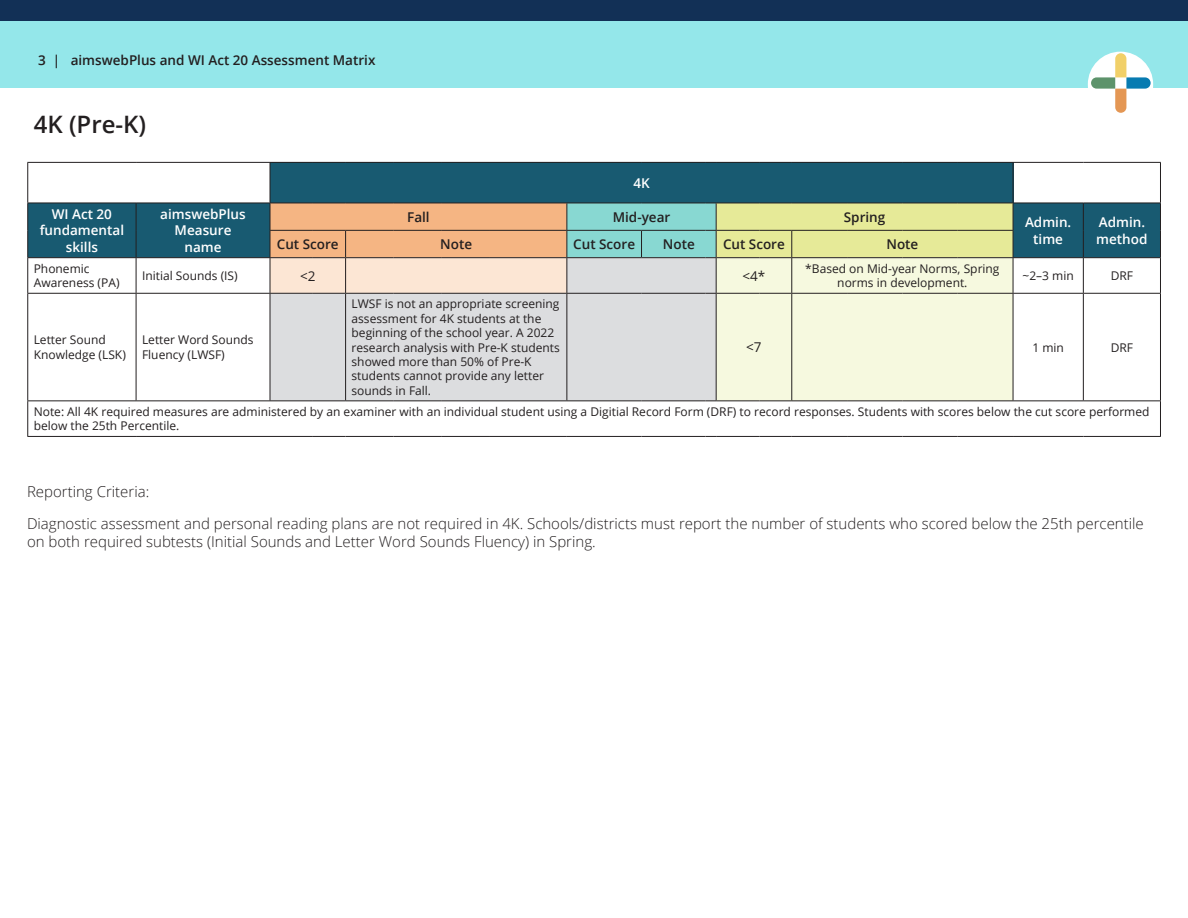
<style>
.page{position:relative;width:1188px;height:918px;background:#fff}
.page>*{position:absolute;margin:0;border:0;box-sizing:border-box;transform-origin:0 0}
.Table_H1{font:600 24px "Open Sans";color:#231f20}
.Intro_content{font:300 15px/18px "Open Sans";color:#231f20}
.Table_H2{font:600 13.5px/16.2px "Open Sans";color:#fff;text-align:center}
.Table_Key_content{font:600 13.5px "Open Sans";color:#231f20}
.Article_title_banner{font:600 13.5px "Open Sans";color:#231f20}
.Table_H2-2{font:13.5px "Open Sans";color:#231f20}
.Table_Key_content-2{font:12px/14.4px "Open Sans";color:#231f20}
.Table_H2-3{font:12px "Open Sans";color:#231f20}
</style>
<div class="page">
<div style="left:270px;top:162px;width:743px;height:41px;background:#185a71"></div>
<div style="left:28px;top:204px;width:1132px;height:53px;background:#185a71"></div>
<hr style="left:27px;top:162px;width:109px;height:1px;background:#231f20">
<hr style="left:27px;top:163px;width:1px;height:40px;background:#231f20">
<hr style="left:136px;top:162px;width:134px;height:1px;background:#231f20">
<hr style="left:1013px;top:162px;width:70px;height:1px;background:#231f20">
<hr style="left:1083px;top:162px;width:78px;height:1px;background:#231f20">
<hr style="left:1160px;top:163px;width:1px;height:40px;background:#231f20">
<hr style="left:27px;top:203px;width:109px;height:1px;background:#231f20">
<hr style="left:136px;top:203px;width:134px;height:1px;background:#231f20">
<hr style="left:1013px;top:203px;width:70px;height:1px;background:#231f20">
<hr style="left:1083px;top:203px;width:78px;height:1px;background:#231f20">
<svg style="left:27px;top:203px;width:1px;height:54px"></svg>
<svg style="left:1083px;top:203px;width:1px;height:54px"></svg>
<svg style="left:1160px;top:203px;width:1px;height:54px"></svg>
<hr style="left:27px;top:257px;width:109px;height:1px;background:#231f20">
<hr style="left:27px;top:258px;width:1px;height:35px;background:#231f20">
<hr style="left:136px;top:257px;width:134px;height:1px;background:#231f20">
<hr style="left:136px;top:258px;width:1px;height:35px;background:#231f20">
<hr style="left:1013px;top:257px;width:70px;height:1px;background:#231f20">
<hr style="left:1083px;top:257px;width:78px;height:1px;background:#231f20">
<hr style="left:1083px;top:258px;width:1px;height:35px;background:#231f20">
<hr style="left:1160px;top:258px;width:1px;height:35px;background:#231f20">
<hr style="left:27px;top:293px;width:109px;height:1px;background:#231f20">
<hr style="left:27px;top:294px;width:1px;height:106px;background:#231f20">
<hr style="left:136px;top:293px;width:134px;height:1px;background:#231f20">
<hr style="left:136px;top:294px;width:1px;height:106px;background:#231f20">
<hr style="left:1013px;top:293px;width:70px;height:1px;background:#231f20">
<hr style="left:1083px;top:293px;width:78px;height:1px;background:#231f20">
<hr style="left:1083px;top:294px;width:1px;height:106px;background:#231f20">
<hr style="left:1160px;top:294px;width:1px;height:106px;background:#231f20">
<hr style="left:27px;top:400px;width:109px;height:1px;background:#231f20">
<hr style="left:27px;top:401px;width:1px;height:35px;background:#231f20">
<hr style="left:136px;top:400px;width:134px;height:1px;background:#231f20">
<hr style="left:1013px;top:400px;width:70px;height:1px;background:#231f20">
<hr style="left:1083px;top:400px;width:78px;height:1px;background:#231f20">
<hr style="left:1160px;top:401px;width:1px;height:35px;background:#231f20">
<hr style="left:27px;top:436px;width:109px;height:1px;background:#231f20">
<hr style="left:136px;top:436px;width:134px;height:1px;background:#231f20">
<hr style="left:270px;top:436px;width:42px;height:1px;background:#231f20">
<hr style="left:312px;top:436px;width:34px;height:1px;background:#231f20">
<hr style="left:346px;top:436px;width:48px;height:1px;background:#231f20">
<hr style="left:394px;top:436px;width:48px;height:1px;background:#231f20">
<hr style="left:442px;top:436px;width:48px;height:1px;background:#231f20">
<hr style="left:490px;top:436px;width:77px;height:1px;background:#231f20">
<hr style="left:567px;top:436px;width:75px;height:1px;background:#231f20">
<hr style="left:642px;top:436px;width:63px;height:1px;background:#231f20">
<hr style="left:716px;top:436px;width:43px;height:1px;background:#231f20">
<hr style="left:759px;top:436px;width:33px;height:1px;background:#231f20">
<hr style="left:792px;top:436px;width:55px;height:1px;background:#231f20">
<hr style="left:847px;top:436px;width:55px;height:1px;background:#231f20">
<hr style="left:902px;top:436px;width:56px;height:1px;background:#231f20">
<hr style="left:958px;top:436px;width:55px;height:1px;background:#231f20">
<hr style="left:1013px;top:436px;width:70px;height:1px;background:#231f20">
<hr style="left:1083px;top:436px;width:78px;height:1px;background:#231f20">
<svg style="left:136px;top:203px;width:1px;height:54px"></svg>
<hr style="left:270px;top:162px;width:42px;height:1px;background:#231f20">
<hr style="left:270px;top:163px;width:1px;height:40px;background:#231f20">
<hr style="left:312px;top:162px;width:34px;height:1px;background:#231f20">
<hr style="left:346px;top:162px;width:48px;height:1px;background:#231f20">
<hr style="left:394px;top:162px;width:48px;height:1px;background:#231f20">
<hr style="left:442px;top:162px;width:48px;height:1px;background:#231f20">
<hr style="left:490px;top:162px;width:77px;height:1px;background:#231f20">
<hr style="left:567px;top:162px;width:75px;height:1px;background:#231f20">
<hr style="left:642px;top:162px;width:63px;height:1px;background:#231f20">
<hr style="left:716px;top:162px;width:43px;height:1px;background:#231f20">
<hr style="left:759px;top:162px;width:33px;height:1px;background:#231f20">
<hr style="left:792px;top:162px;width:55px;height:1px;background:#231f20">
<hr style="left:847px;top:162px;width:55px;height:1px;background:#231f20">
<hr style="left:902px;top:162px;width:56px;height:1px;background:#231f20">
<hr style="left:958px;top:162px;width:55px;height:1px;background:#231f20">
<hr style="left:1013px;top:163px;width:1px;height:40px;background:#231f20">
<svg style="left:270px;top:203px;width:744px;height:198px;background:#e0ddc7"></svg>
<hr style="left:716px;top:230px;width:43px;height:1px;background:#231f20">
<hr style="left:759px;top:230px;width:33px;height:1px;background:#231f20">
<hr style="left:792px;top:230px;width:55px;height:1px;background:#231f20">
<hr style="left:847px;top:230px;width:55px;height:1px;background:#231f20">
<hr style="left:902px;top:230px;width:56px;height:1px;background:#231f20">
<hr style="left:958px;top:230px;width:55px;height:1px;background:#231f20">
<div style="left:0;top:17px;width:1188px;height:71px;background:#94e7ea"></div>
<div style="left:1088px;top:52px;width:65px;height:65px;background:#fff;border-radius:50%"></div>
<svg style="left:1088px;top:52px;width:63px;height:61px"></svg>
<div style="left:0;top:0;width:1188px;height:21px;background:#123056"></div>
<p class="Article_title_banner" style="left:38px;top:51px;width:339px">3 | aimswebPlus and WI Act 20 Assessment Matrix</p>
<p class="Table_H1" style="left:34px;top:108px;width:114px">4K (Pre-K)</p>
<p class="Table_H2" style="left:52px;top:206px;width:62px">WI Act 20</p>
<p class="Table_H2" style="left:40px;top:222px;width:86px">fundamental skills</p>
<p class="Table_H2" style="left:633px;top:175px;width:18px">4K</p>
<p class="Table_H2" style="left:160px;top:206px;width:87px">aimswebPlus<br>Measure name</p>
<p class="Table_Key_content" style="left:407px;top:208px;width:24px">Fall</p>
<p class="Table_Key_content" style="left:613px;top:208px;width:59px">Mid-year</p>
<p class="Table_Key_content" style="left:844px;top:208px;width:43px">Spring</p>
<p class="Table_H2" style="left:1025px;top:214px;width:48px">Admin. time</p>
<p class="Table_H2" style="left:1096px;top:214px;width:53px;text-align:left">Admin. method</p>
<p class="Table_Key_content" style="left:277px;top:235px;width:63px">Cut Score</p>
<p class="Table_Key_content" style="left:440px;top:235px;width:33px">Note</p>
<p class="Table_Key_content" style="left:573px;top:235px;width:63px">Cut Score</p>
<p class="Table_Key_content" style="left:663px;top:235px;width:33px">Note</p>
<p class="Table_Key_content" style="left:723px;top:235px;width:63px">Cut Score</p>
<p class="Table_Key_content" style="left:886px;top:235px;width:33px">Note</p>
<p class="Table_Key_content-2" style="left:34px;top:261px;width:87px">Phonemic<br>Awareness (PA)</p>
<p class="Table_Key_content-2" style="left:142px;top:268px;width:97px">Initial Sounds (IS)</p>
<p class="Table_H2-2" style="left:300px;top:267px;width:17px">&lt;2</p>
<p class="Table_H2-2" style="left:743px;top:267px;width:24px">&lt;4*</p>
<p class="Table_Key_content-2" style="left:805px;top:261px;width:196px;text-align:center">*Based on Mid-year Norms, Spring norms in development.</p>
<p class="Table_Key_content-2" style="left:1023px;top:268px;width:53px">~2–3 min</p>
<p class="Table_H2-3" style="left:1111px;top:267px;width:24px">DRF</p>
<p class="Table_Key_content-2" style="left:34px;top:333px;width:94px">Letter Sound<br>Knowledge (LSK)</p>
<p class="Table_Key_content-2" style="left:142px;top:333px;width:113px">Letter Word Sounds<br>Fluency (LWSF)</p>
<p class="Table_Key_content-2" style="left:352px;top:297px;width:210px">LWSF is not an appropriate screening assessment for 4K students at the beginning of the school year. A 2022 research analysis with Pre-K students showed more than 50% of Pre-K students cannot provide any letter sounds in Fall.</p>
<p class="Table_H2-2" style="left:746px;top:338px;width:17px">&lt;7</p>
<p class="Table_Key_content-2" style="left:1032px;top:340px;width:33px">1 min</p>
<p class="Table_H2-3" style="left:1111px;top:339px;width:24px">DRF</p>
<p class="Table_Key_content-2" style="left:34px;top:404px;width:1117px">Note: All 4K required measures are administered by an examiner with an individual student using a Digitial Record Form (DRF) to record responses. Students with scores below the cut score performed below the 25th Percentile.</p>
<p class="Intro_content" style="left:27px;top:483px;width:124px">Reporting Criteria:</p>
<p class="Intro_content" style="left:27px;top:514px;width:1118px">Diagnostic assessment and personal reading plans are not required in 4K. Schools/districts must report the number of students who scored below the 25th percentile on both required subtests (Initial Sounds and Letter Word Sounds Fluency) in Spring.</p>
</div>
